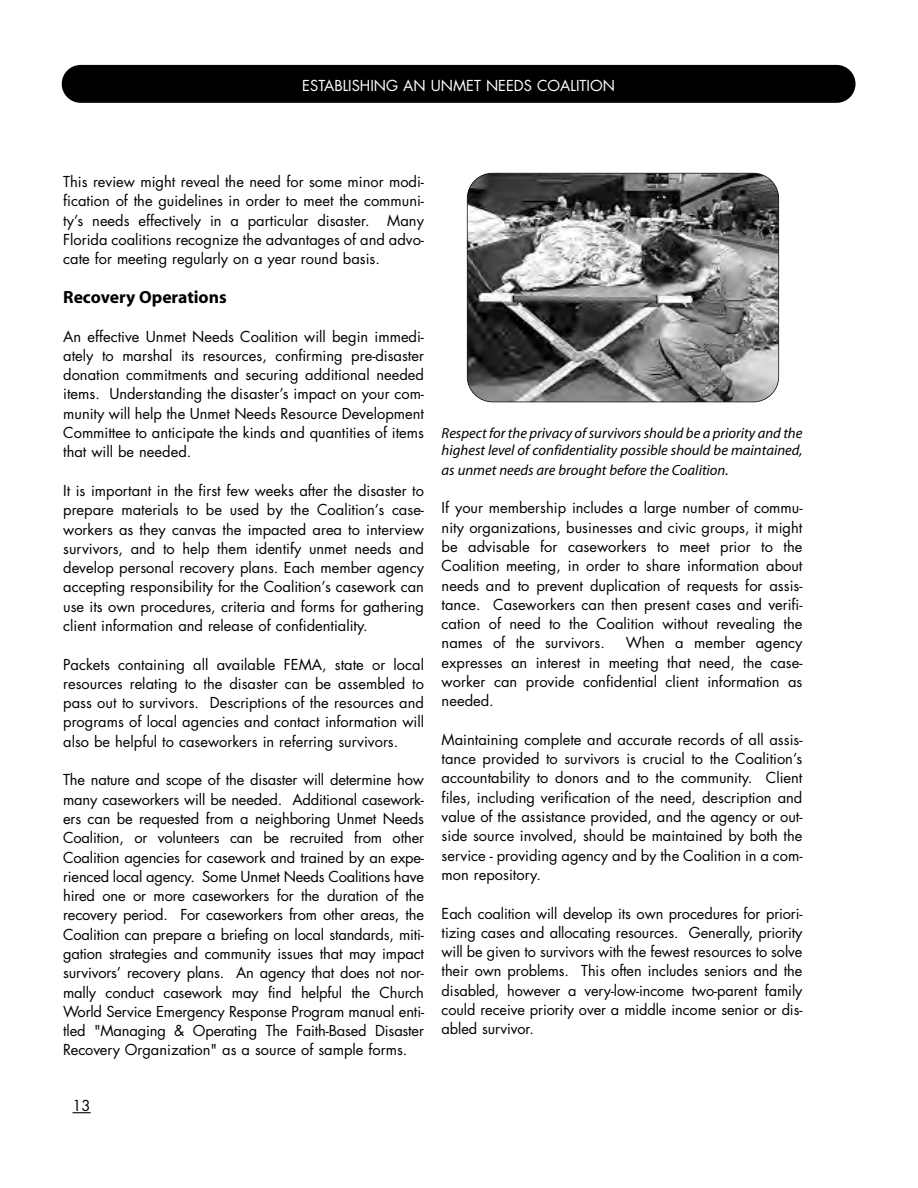
<style>
.page{position:relative;width:918px;height:1188px;background:#fff}
.page>*{position:absolute;margin:0;border:0;box-sizing:border-box;transform-origin:0 0}
.t1{font:700 17.7px "Myriad";color:#000}
.t2{font:14.7px/19.4px "Futura";color:#000;text-align:justify}
.t3{font:italic 14.7px/17.7px "Myriad";color:#000}
.t4{font:14.7px "Futura";color:#fff}
</style>
<div class="page">
<div style="left:62px;top:65px;width:794px;height:38px;background:#000;border-radius:19px"></div>
<svg style="left:73px;top:1112px;width:18px;height:1px"></svg>
<img style="left:467px;top:173px;width:312px;height:229px;border-radius:25px">
<div style="left:467px;top:173px;width:312px;height:229px;border:1px solid #000;border-radius:26px"></div>
<p class="t4" style="left:302px;top:79px;width:314px">ESTABLISHING AN UNMET NEEDS COALITION</p>
<p class="t2" style="left:63px;top:173px;width:362px">This review might reveal the need for some minor modi&shy;fication of the guidelines in order to meet the communi&shy;ty’s needs effectively in a particular disaster. Many Florida coalitions recognize the advantages of and advo&shy;cate for meeting regularly on a year round basis.</p>
<p class="t1" style="left:63px;top:290px;width:165px">Recovery Operations</p>
<p class="t2" style="left:63px;top:328px;width:362px">An effective Unmet Needs Coalition will begin immedi&shy;ately to marshal its resources, confirming pre-disaster donation commitments and securing additional needed items. Understanding the disaster’s impact on your com&shy;munity will help the Unmet Needs Resource Development Committee to anticipate the kinds and quantities of items that will be needed.</p>
<p class="t2" style="left:63px;top:482px;width:362px">It is important in the first few weeks after the disaster to prepare materials to be used by the Coalition’s case&shy;workers as they canvas the impacted area to interview survivors, and to help them identify unmet needs and develop personal recovery plans. Each member agency accepting responsibility for the Coalition’s casework can use its own procedures, criteria and forms for gathering client information and release of confidentiality.</p>
<p class="t2" style="left:63px;top:656px;width:362px">Packets containing all available FEMA, state or local resources relating to the disaster can be assembled to pass out to survivors. Descriptions of the resources and programs of local agencies and contact information will also be helpful to caseworkers in referring survivors.</p>
<p class="t2" style="left:63px;top:772px;width:362px">The nature and scope of the disaster will determine how many caseworkers will be needed. Additional casework&shy;ers can be requested from a neighboring Unmet Needs Coalition, or volunteers can be recruited from other Coalition agencies for casework and trained by an expe&shy;rienced local agency. Some Unmet Needs Coalitions have hired one or more caseworkers for the duration of the recovery period. For caseworkers from other areas, the Coalition can prepare a briefing on local standards, miti&shy;gation strategies and community issues that may impact survivors’ recovery plans. An agency that does not nor&shy;mally conduct casework may find helpful the Church World Service Emergency Response Program manual enti&shy;tled "Managing &amp; Operating The Faith-Based Disaster Recovery Organization" as a source of sample forms.</p>
<p class="t2" style="left:73px;top:1097px;width:20px">13</p>
<p class="t3" style="left:442px;top:425px;width:362px">Respect for the privacy of survivors should be a priority and the highest level of confidentiality possible should be maintained,</p>
<p class="t3" style="left:442px;top:462px;width:288px">as unmet needs are brought before the Coalition.</p>
<p class="t2" style="left:442px;top:500px;width:362px">If your membership includes a large number of commu&shy;nity organizations, businesses and civic groups, it might be advisable for caseworkers to meet prior to the Coalition meeting, in order to share information about needs and to prevent duplication of requests for assis&shy;tance. Caseworkers can then present cases and verifi&shy;cation of need to the Coalition without revealing the names of the survivors.</p>
<p class="t2" style="left:442px;top:635px;width:362px;text-indent:184px">When a member agency expresses an interest in meeting that need, the case&shy;worker can provide confidential client information as needed.</p>
<p class="t2" style="left:442px;top:731px;width:362px">Maintaining complete and accurate records of all assis&shy;tance provided to survivors is crucial to the Coalition’s accountability to donors and to the community. Client files, including verification of the need, description and value of the assistance provided, and the agency or out&shy;side source involved, should be maintained by both the service - providing agency and by the Coalition in a com&shy;mon repository.</p>
<p class="t2" style="left:442px;top:905px;width:362px">Each coalition will develop its own procedures for priori&shy;tizing cases and allocating resources. Generally, priority will be given to survivors with the fewest resources to solve their own problems. This often includes seniors and the disabled, however a very-low-income two-parent family could receive priority over a middle income senior or dis&shy;abled survivor.</p>
</div>
